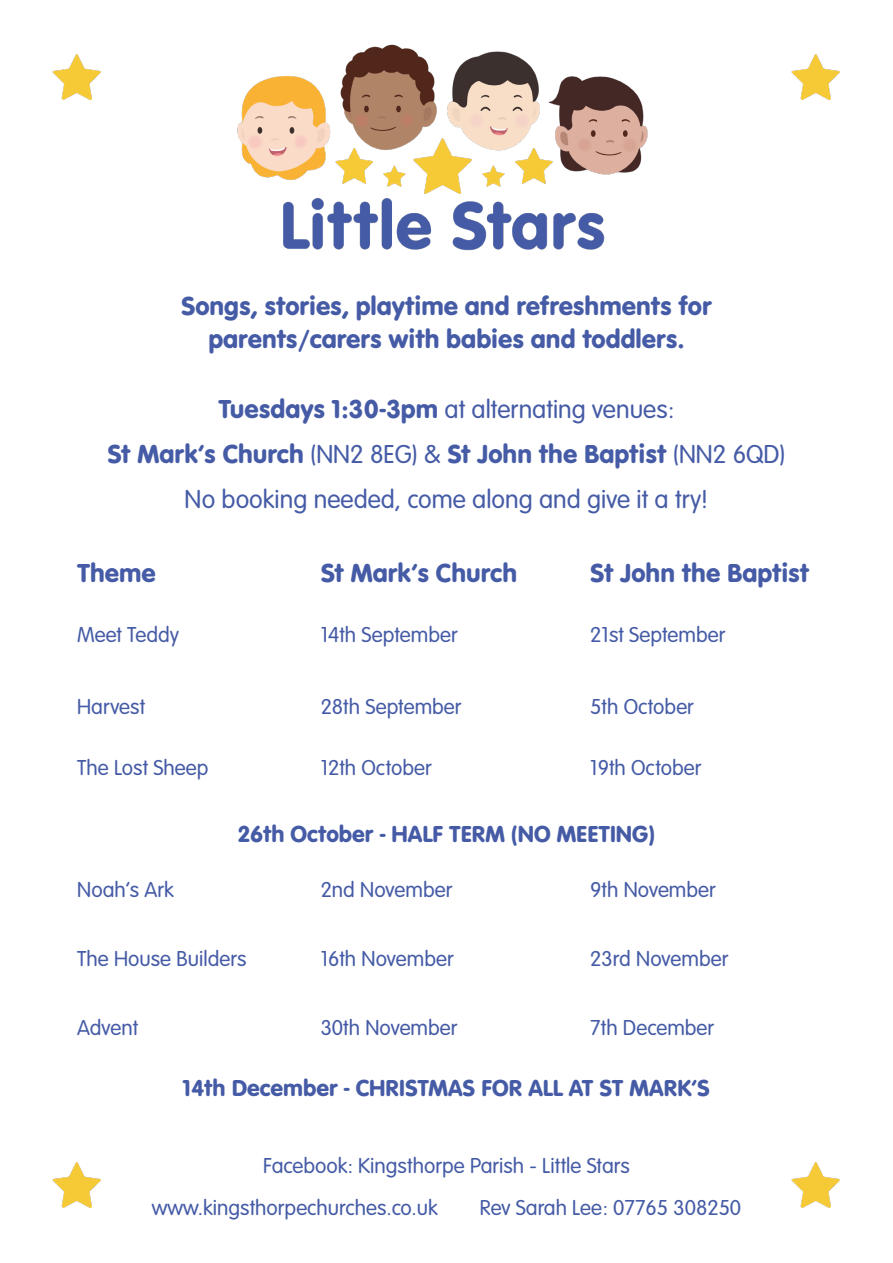
<style>
.page{position:relative;width:893px;height:1263px;background:#fff}
.page>*{position:absolute;margin:0;border:0;box-sizing:border-box;transform-origin:0 0}
.t1{font:27px "VAG Rundschrift D";color:#455ba6}
.t2{font:300 27px "VAG Rundschrift D";color:#455ba6}
.t3{font:24px "VAG Rundschrift D";color:#455ba6}
.t4{font:300 22.5px "VAG Rundschrift D";color:#455ba6}
.s1{font-weight:400}
.s2{font-weight:300}
</style>
<div class="page">
<img style="left:237px;top:44px;width:411px;height:207px">
<img style="left:51px;top:51px;width:52px;height:53px;border-radius:26px">
<img style="left:51px;top:1159px;width:52px;height:53px;border-radius:26px">
<img style="left:790px;top:51px;width:52px;height:53px;border-radius:26px">
<img style="left:790px;top:1159px;width:52px;height:53px;border-radius:26px">
<p class="t1" style="left:181px;top:290px;width:532px">Songs, stories, playtime and refreshments for</p>
<p class="t1" style="left:208px;top:323px;width:478px">parents/carers with babies and toddlers.</p>
<p class="t2" style="left:218px;top:395px;width:457px"><span class="s1">Tuesdays 1:30-3pm</span> at alternating venues:</p>
<p class="t1" style="left:107px;top:438px;width:680px">St Mark’s Church <span class="s2">(NN2 8EG) &amp;</span> St John the Baptist <span class="s2">(NN2 6QD)</span></p>
<p class="t2" style="left:185px;top:485px;width:525px">No booking needed, come along and give it a try!</p>
<p class="t1" style="left:77px;top:557px;width:80px">Theme</p>
<p class="t1" style="left:321px;top:557px;width:198px">St Mark’s Church</p>
<p class="t1" style="left:590px;top:557px;width:221px">St John the Baptist</p>
<p class="t4" style="left:77px;top:623px;width:104px">Meet Teddy</p>
<p class="t4" style="left:321px;top:623px;width:139px">14th September</p>
<p class="t4" style="left:590px;top:623px;width:137px">21st September</p>
<p class="t4" style="left:77px;top:694px;width:70px">Harvest</p>
<p class="t4" style="left:321px;top:694px;width:142px">28th September</p>
<p class="t4" style="left:77px;top:756px;width:133px">The Lost Sheep</p>
<p class="t4" style="left:321px;top:756px;width:113px">12th October</p>
<p class="t4" style="left:590px;top:694px;width:105px">5th October</p>
<p class="t4" style="left:590px;top:756px;width:113px">19th October</p>
<p class="t3" style="left:238px;top:819px;width:419px">26th October - HALF TERM (NO MEETING)</p>
<p class="t4" style="left:77px;top:878px;width:98px">Noah’s Ark</p>
<p class="t4" style="left:590px;top:878px;width:127px">9th November</p>
<p class="t4" style="left:321px;top:878px;width:133px">2nd November</p>
<p class="t4" style="left:77px;top:947px;width:171px">The House Builders</p>
<p class="t4" style="left:590px;top:947px;width:139px">23rd November</p>
<p class="t4" style="left:321px;top:947px;width:134px">16th November</p>
<p class="t4" style="left:77px;top:1016px;width:63px">Advent</p>
<p class="t4" style="left:590px;top:1016px;width:125px">7th December</p>
<p class="t4" style="left:321px;top:1016px;width:138px">30th November</p>
<p class="t3" style="left:183px;top:1074px;width:529px">14th December - CHRISTMAS FOR ALL AT ST MARK’S</p>
<p class="t4" style="left:263px;top:1154px;width:368px">Facebook: Kingsthorpe Parish - Little Stars</p>
<p class="t4" style="left:152px;top:1195px;width:288px">www.kingsthorpechurches.co.uk</p>
<p class="t4" style="left:480px;top:1195px;width:263px">Rev Sarah Lee: 07765 308250</p>
</div>
